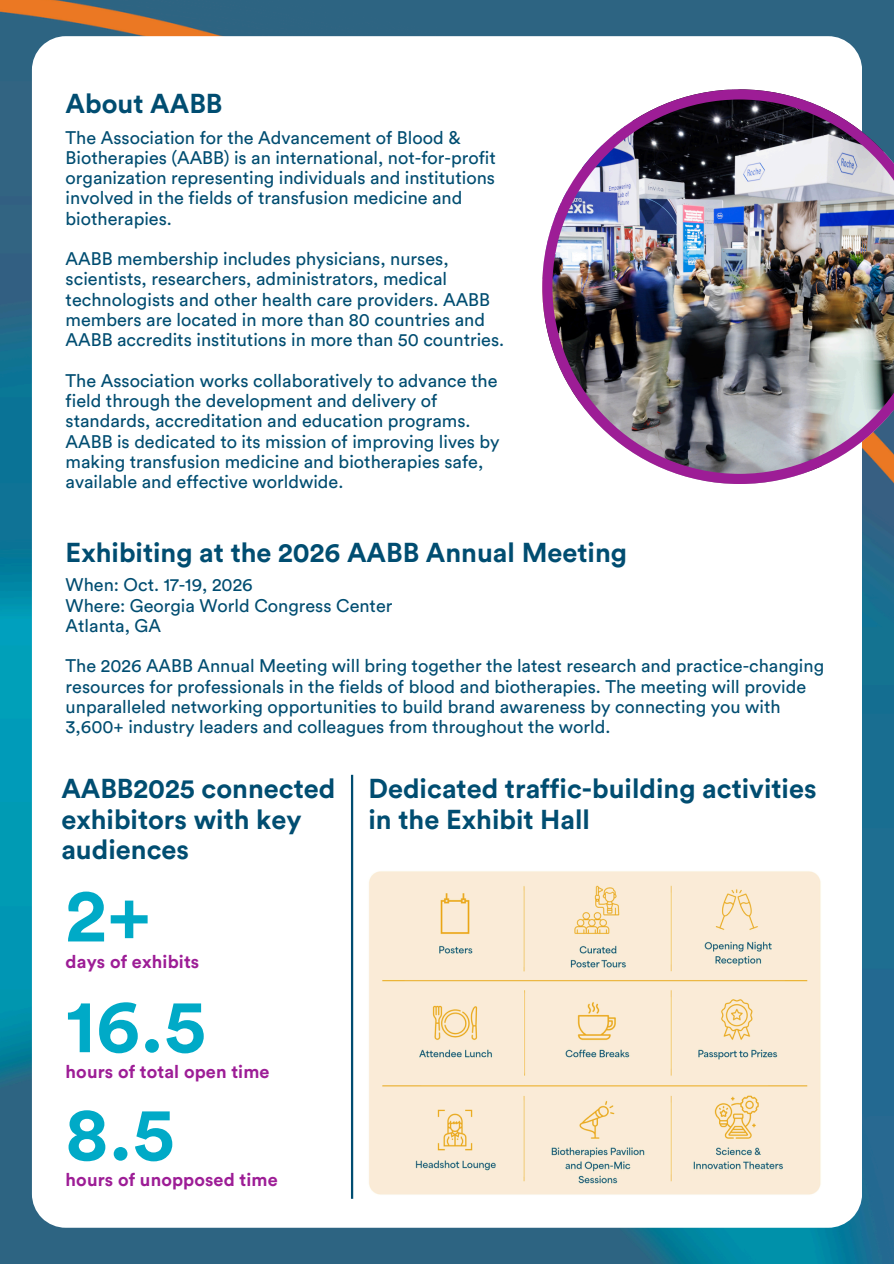
<style>
.page{position:relative;width:894px;height:1264px;background:#fff}
.page>*{position:absolute;margin:0;border:0;box-sizing:border-box;transform-origin:0 0}
.t1{font:700 75.15px "Circular Std";color:#00aac7}
.t2{font:700 27.15px/30.5px "Circular Std";color:#004d71}
.t3{font:18px/20.2px "Circular Std Book";color:#004d71}
.t4{font:700 18px "Circular Std";letter-spacing:.01em;color:#9d1d96}
</style>
<div class="page">
<img style="left:0;top:0;width:893px;height:1263px">
<div style="left:32px;top:36px;width:829px;height:1191px;background:#fff"></div>
<img style="left:542px;top:89px;width:351px;height:394px">
<img style="left:369px;top:871px;width:452px;height:324px">
<hr style="left:351px;top:774px;width:2px;height:424px;background:#004d71">
<h2 class="t2" style="left:66px;top:89px;width:158px">About AABB</h2>
<p class="t3" style="left:66px;top:128px;width:432px">The Association for the Advancement of Blood &amp; Biotherapies (AABB) is an international, not-for-profit organization representing individuals and institutions involved in the fields of transfusion medicine and biotherapies.</p>
<p class="t3" style="left:66px;top:249px;width:440px">AABB membership includes physicians, nurses, scientists, researchers, administrators, medical technologists and other health care providers. AABB members are located in more than 80 countries and AABB accredits institutions in more than 50 countries.</p>
<p class="t3" style="left:66px;top:371px;width:435px">The Association works collaboratively to advance the field through the development and delivery of standards, accreditation and education programs.<br>AABB is dedicated to its mission of improving lives by making transfusion medicine and biotherapies safe, available and effective worldwide.</p>
<h2 class="t2" style="left:66px;top:538px;width:562px">Exhibiting at the 2026 AABB Annual Meeting</h2>
<p class="t3" style="left:66px;top:575px;width:328px">When: Oct. 17-19, 2026<br>Where: Georgia World Congress Center<br>Atlanta, GA</p>
<p class="t3" style="left:66px;top:656px;width:759px">The 2026 AABB Annual Meeting will bring together the latest research and practice-changing resources for professionals in the fields of blood and biotherapies. The meeting will provide unparalleled networking opportunities to build brand awareness by connecting you with 3,600+ industry leaders and colleagues from throughout the world.</p>
<h2 class="t2" style="left:61px;top:774px;width:275px">AABB2025 connected exhibitors with key audiences</h2>
<h2 class="t2" style="left:368px;top:774px;width:449px">Dedicated traffic-building activities in the Exhibit Hall</h2>
<h1 class="t1" style="left:66px;top:880px;width:87px">2+</h1>
<p class="t4" style="left:66px;top:953px;width:135px">days of exhibits</p>
<h1 class="t1" style="left:66px;top:991px;width:142px">16.5</h1>
<p class="t4" style="left:66px;top:1063px;width:205px">hours of total open time</p>
<h1 class="t1" style="left:66px;top:1099px;width:110px">8.5</h1>
<p class="t4" style="left:66px;top:1171px;width:214px">hours of unopposed time</p>
</div>
